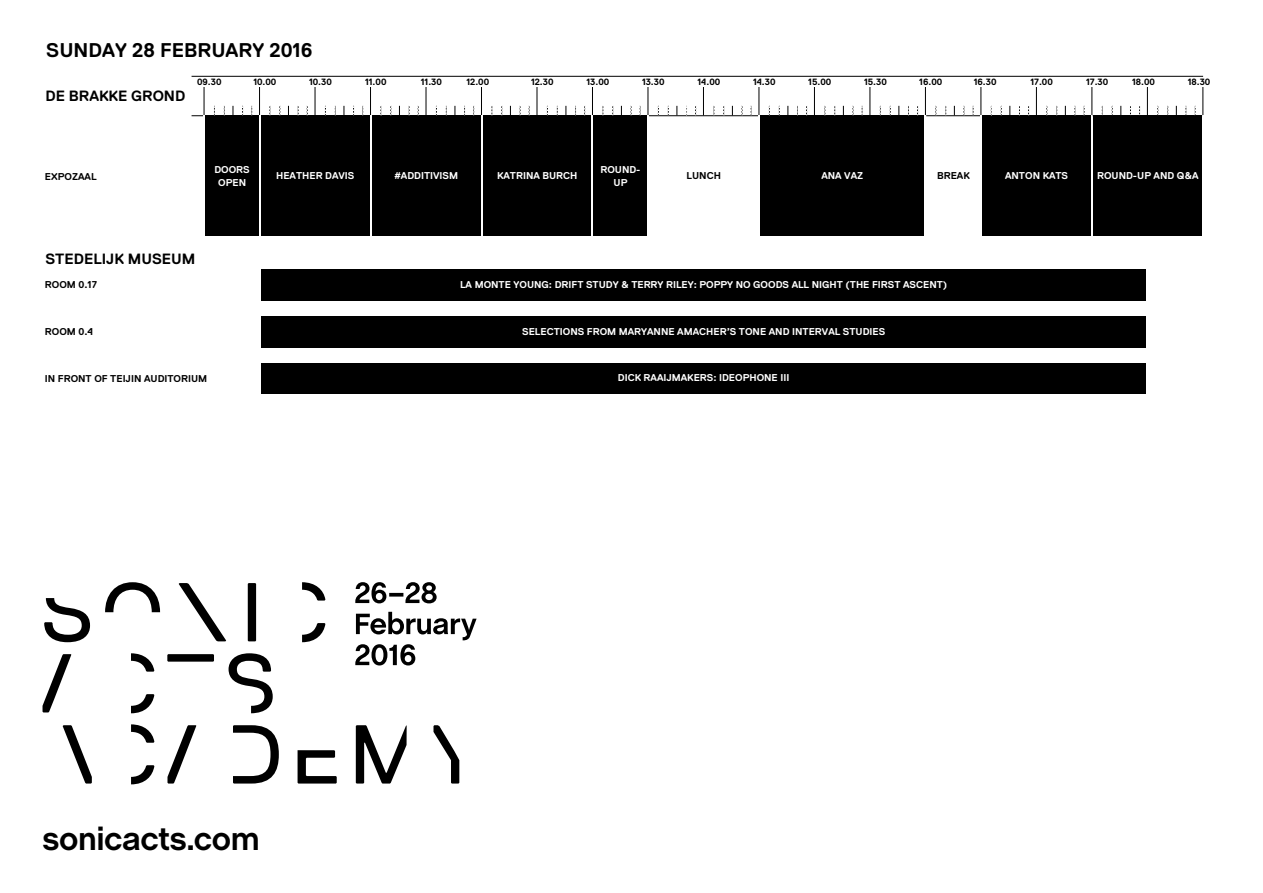
<style>
.page{position:relative;width:1263px;height:893px;background:#fff}
.page>*{position:absolute;margin:0;border:0;box-sizing:border-box;transform-origin:0 0}
.t1{font:700 32.7px "Chalet Book";letter-spacing:-.015em;color:#000}
.t2{font:700 19.8px "Replica";color:#000}
.t3{font:700 14.85px "Replica";color:#000}
.t4{font:700 9.9px/13.4px "Replica";color:#fff;text-align:center}
.t5{font:700 9.9px "Replica";color:#000}
.t6{font:700 9.15px "Replica";color:#000}
</style>
<div class="page">
<div style="left:204px;top:116px;width:444px;height:121px;background:#000"></div>
<div style="left:759px;top:116px;width:167px;height:121px;background:#000"></div>
<div style="left:981px;top:116px;width:222px;height:121px;background:#000"></div>
<div style="left:260px;top:268px;width:887px;height:34px;background:#000"></div>
<div style="left:260px;top:315px;width:887px;height:34px;background:#000"></div>
<div style="left:260px;top:362px;width:887px;height:34px;background:#000"></div>
<svg style="left:192px;top:87px;width:13px;height:29px"></svg>
<hr style="left:205px;top:115px;width:54px;height:1px;background:#000">
<svg style="left:259px;top:87px;width:1px;height:28px"></svg>
<hr style="left:260px;top:115px;width:110px;height:1px;background:#000">
<svg style="left:370px;top:87px;width:1px;height:28px"></svg>
<hr style="left:371px;top:115px;width:110px;height:1px;background:#000">
<svg style="left:481px;top:87px;width:1px;height:28px"></svg>
<hr style="left:482px;top:115px;width:110px;height:1px;background:#000">
<svg style="left:592px;top:87px;width:1px;height:28px"></svg>
<hr style="left:593px;top:115px;width:54px;height:1px;background:#000">
<svg style="left:648px;top:87px;width:1px;height:28px"></svg>
<hr style="left:649px;top:115px;width:109px;height:1px;background:#000">
<svg style="left:758px;top:87px;width:1px;height:28px"></svg>
<hr style="left:760px;top:115px;width:165px;height:1px;background:#000">
<svg style="left:925px;top:87px;width:1px;height:28px"></svg>
<hr style="left:926px;top:115px;width:54px;height:1px;background:#000">
<svg style="left:980px;top:87px;width:1px;height:28px"></svg>
<hr style="left:982px;top:115px;width:109px;height:1px;background:#000">
<svg style="left:1091px;top:87px;width:1px;height:28px"></svg>
<svg style="left:1202px;top:87px;width:1px;height:28px"></svg>
<hr style="left:259px;top:115px;width:1px;height:123px;background:#fff">
<svg style="left:1147px;top:87px;width:1px;height:28px"></svg>
<hr style="left:1146px;top:269px;width:2px;height:34px;background:#fff">
<hr style="left:1146px;top:316px;width:2px;height:33px;background:#fff">
<hr style="left:203px;top:115px;width:2px;height:123px;background:#fff">
<svg style="left:315px;top:87px;width:1px;height:28px"></svg>
<hr style="left:370px;top:115px;width:1px;height:123px;background:#fff">
<svg style="left:426px;top:87px;width:1px;height:28px"></svg>
<hr style="left:481px;top:115px;width:1px;height:123px;background:#fff">
<svg style="left:537px;top:87px;width:1px;height:28px"></svg>
<hr style="left:592px;top:115px;width:1px;height:123px;background:#fff">
<hr style="left:647px;top:115px;width:2px;height:123px;background:#fff">
<svg style="left:703px;top:87px;width:1px;height:28px"></svg>
<hr style="left:758px;top:115px;width:2px;height:123px;background:#fff">
<svg style="left:814px;top:87px;width:1px;height:28px"></svg>
<svg style="left:869px;top:87px;width:1px;height:28px"></svg>
<hr style="left:925px;top:115px;width:1px;height:123px;background:#fff">
<hr style="left:980px;top:115px;width:2px;height:123px;background:#fff">
<svg style="left:1036px;top:87px;width:1px;height:28px"></svg>
<hr style="left:1091px;top:115px;width:2px;height:123px;background:#fff">
<hr style="left:1146px;top:362px;width:2px;height:34px;background:#fff">
<hr style="left:1202px;top:115px;width:2px;height:123px;background:#fff">
<hr style="left:192px;top:76px;width:1011px;height:1px;background:#000">
<hr style="left:1093px;top:115px;width:109px;height:1px;background:#000">
<hr style="left:205px;top:236px;width:999px;height:2px;background:#fff">
<hr style="left:260px;top:267px;width:888px;height:2px;background:#fff">
<hr style="left:260px;top:301px;width:888px;height:2px;background:#fff">
<hr style="left:260px;top:314px;width:888px;height:2px;background:#fff">
<hr style="left:260px;top:348px;width:888px;height:1px;background:#fff">
<hr style="left:260px;top:395px;width:888px;height:1px;background:#fff">
<svg style="left:63px;top:725px;width:29px;height:58px"></svg>
<svg style="left:131px;top:724px;width:23px;height:60px"></svg>
<svg style="left:233px;top:725px;width:46px;height:58px"></svg>
<svg style="left:298px;top:750px;width:39px;height:33px"></svg>
<svg style="left:356px;top:725px;width:51px;height:58px"></svg>
<svg style="left:433px;top:725px;width:26px;height:58px"></svg>
<svg style="left:43px;top:654px;width:28px;height:58px"></svg>
<svg style="left:131px;top:653px;width:23px;height:60px"></svg>
<svg style="left:167px;top:654px;width:47px;height:8px"></svg>
<svg style="left:229px;top:653px;width:44px;height:60px"></svg>
<svg style="left:44px;top:598px;width:46px;height:44px"></svg>
<svg style="left:105px;top:582px;width:55px;height:30px"></svg>
<svg style="left:179px;top:583px;width:47px;height:58px"></svg>
<svg style="left:248px;top:583px;width:8px;height:58px"></svg>
<svg style="left:302px;top:582px;width:23px;height:60px"></svg>
<svg style="left:167px;top:725px;width:29px;height:58px"></svg>
<svg style="left:355px;top:612px;width:122px;height:53px"></svg>
<svg style="left:355px;top:582px;width:82px;height:21px"></svg>
<h2 class="t2" style="left:46px;top:39px;width:268px">SUNDAY 28 FEBRUARY 2016</h2>
<p class="t6" style="left:197px;top:77px;width:26px">09.30</p>
<p class="t6" style="left:253px;top:77px;width:25px">10.00</p>
<p class="t6" style="left:309px;top:77px;width:24px">10.30</p>
<p class="t6" style="left:365px;top:77px;width:23px">11.00</p>
<p class="t6" style="left:421px;top:77px;width:23px">11.30</p>
<p class="t6" style="left:466px;top:77px;width:24px">12.00</p>
<p class="t6" style="left:531px;top:77px;width:24px">12.30</p>
<p class="t6" style="left:586px;top:77px;width:24px">13.00</p>
<p class="t6" style="left:642px;top:77px;width:24px">13.30</p>
<p class="t6" style="left:697px;top:77px;width:24px">14.00</p>
<p class="t6" style="left:753px;top:77px;width:24px">14.30</p>
<p class="t6" style="left:808px;top:77px;width:25px">15.00</p>
<p class="t6" style="left:864px;top:77px;width:24px">15.30</p>
<p class="t6" style="left:919px;top:77px;width:24px">16.00</p>
<p class="t6" style="left:974px;top:77px;width:24px">16.30</p>
<p class="t6" style="left:1030px;top:77px;width:24px">17.00</p>
<p class="t6" style="left:1086px;top:77px;width:24px">17.30</p>
<p class="t6" style="left:1132px;top:77px;width:24px">18.00</p>
<p class="t6" style="left:1188px;top:77px;width:24px">18.30</p>
<h3 class="t3" style="left:45px;top:88px;width:141px">DE BRAKKE GROND</h3>
<p class="t5" style="left:45px;top:171px;width:53px">EXPOZAAL</p>
<p class="t4" style="left:214px;top:163px;width:37px">DOORS<br>OPEN</p>
<p class="t4" style="left:276px;top:169px;width:80px">HEATHER DAVIS</p>
<p class="t4" style="left:394px;top:169px;width:65px">#ADDITIVISM</p>
<p class="t4" style="left:497px;top:169px;width:82px">KATRINA BURCH</p>
<p class="t4" style="left:600px;top:163px;width:42px">ROUND-<br>UP</p>
<p class="t5" style="left:687px;top:170px;width:36px">LUNCH</p>
<p class="t4" style="left:821px;top:169px;width:43px">ANA VAZ</p>
<p class="t5" style="left:937px;top:170px;width:34px">BREAK</p>
<p class="t4" style="left:1005px;top:169px;width:65px">ANTON KATS</p>
<p class="t4" style="left:1097px;top:169px;width:103px">ROUND-UP AND Q&amp;A</p>
<h3 class="t3" style="left:45px;top:250px;width:151px">STEDELIJK MUSEUM</h3>
<p class="t5" style="left:45px;top:279px;width:54px">ROOM 0.17</p>
<p class="t5" style="left:45px;top:326px;width:50px">ROOM 0.4</p>
<p class="t5" style="left:45px;top:373px;width:164px">IN FRONT OF TEIJIN AUDITORIUM</p>
<p class="t4" style="left:618px;top:371px;width:173px">DICK RAAIJMAKERS: IDEOPHONE III</p>
<p class="t4" style="left:460px;top:278px;width:489px">LA MONTE YOUNG: DRIFT STUDY &amp; TERRY RILEY: POPPY NO GOODS ALL NIGHT (THE FIRST ASCENT)</p>
<p class="t4" style="left:522px;top:324px;width:365px">SELECTIONS FROM MARYANNE AMACHER’S TONE AND INTERVAL STUDIES</p>
<h1 class="t1" style="left:43px;top:819px;width:219px">sonicacts.com</h1>
</div>
